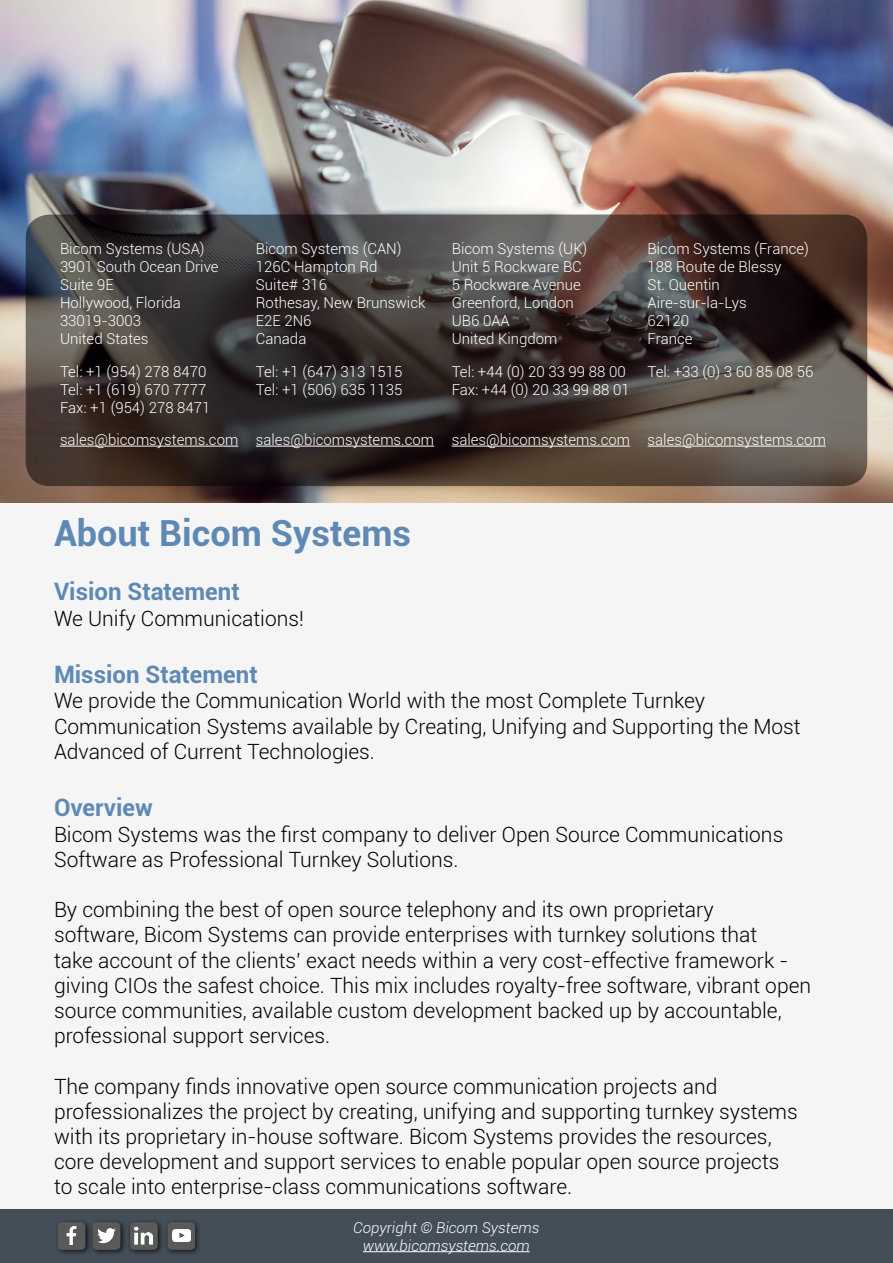
<style>
.page{position:relative;width:893px;height:1263px;background:#fff}
.page>*{position:absolute;margin:0;border:0;box-sizing:border-box;transform-origin:0 0}
.t1{font:700 36px "Roboto";color:#5f89b5}
.t2{font:700 24px "Roboto";color:#5f89b5}
.t3{font:300 21px/25.2px "Roboto";color:#000}
.t4{font:300 15px/18px "Roboto";color:#fff}
.t5{font:italic 300 15px/18px "Roboto";color:#fff;text-align:center}
</style>
<div class="page">
<div style="left:0;top:1px;width:893px;height:1261px;background:#f5f5f5"></div>
<img style="left:0;top:0;width:893px;height:502px">
<svg style="left:26px;top:215px;width:840px;height:270px"></svg>
<div style="left:26px;top:215px;width:841px;height:271px;border:2px solid #000;border-radius:23px"></div>
<hr style="left:60px;top:446px;width:178px;height:1px;background:#fff">
<hr style="left:256px;top:446px;width:178px;height:1px;background:#fff">
<hr style="left:452px;top:446px;width:178px;height:1px;background:#fff">
<hr style="left:648px;top:446px;width:178px;height:1px;background:#fff">
<div style="left:1px;top:1210px;width:891px;height:52px;background:#444e59"></div>
<div style="left:0;top:1209px;width:893px;height:54px;border:2px solid #444e59"></div>
<div style="left:54px;top:1218px;width:38px;height:38px;background:#000;opacity:.75"></div>
<div style="left:58px;top:1222px;width:27px;height:28px;background:#595a5a;border-radius:4px"></div>
<img style="left:66px;top:1227px;width:11px;height:18px">
<div style="left:89px;top:1218px;width:38px;height:38px;background:#000;opacity:.75"></div>
<div style="left:93px;top:1222px;width:27px;height:28px;background:#595a5a;border-radius:4px"></div>
<img style="left:98px;top:1228px;width:18px;height:15px">
<div style="left:126px;top:1218px;width:38px;height:38px;background:#000;opacity:.75"></div>
<div style="left:130px;top:1222px;width:28px;height:28px;background:#595a5a;border-radius:4px"></div>
<img style="left:135px;top:1227px;width:18px;height:18px">
<div style="left:164px;top:1218px;width:38px;height:38px;background:#000;opacity:.75"></div>
<div style="left:167px;top:1222px;width:28px;height:28px;background:#595a5a;border-radius:4px"></div>
<img style="left:172px;top:1229px;width:18px;height:13px">
<hr style="left:363px;top:1251px;width:167px;height:1px;background:#fff">
<p class="t4" style="left:60px;top:239px;width:160px">Bicom Systems (USA)<br>3901 South Ocean Drive<br>Suite 9E<br>Hollywood, Florida<br>33019-3003<br>United States</p>
<p class="t4" style="left:256px;top:239px;width:171px">Bicom Systems (CAN)<br>126C Hampton Rd<br>Suite# 316<br>Rothesay, New Brunswick<br>E2E 2N6<br>Canada</p>
<p class="t4" style="left:452px;top:239px;width:137px">Bicom Systems (UK)<br>Unit 5 Rockware BC<br>5 Rockware Avenue<br>Greenford, London<br>UB6 0AA<br>United Kingdom</p>
<p class="t4" style="left:648px;top:239px;width:163px">Bicom Systems (France)<br>188 Route de Blessy<br>St. Quentin<br>Aire-sur-la-Lys<br>62120<br>France</p>
<p class="t4" style="left:60px;top:362px;width:152px">Tel: +1 (954) 278 8470<br>Tel: +1 (619) 670 7777<br>Fax: +1 (954) 278 8471</p>
<p class="t4" style="left:256px;top:362px;width:148px">Tel: +1 (647) 313 1515<br>Tel: +1 (506) 635 1135</p>
<p class="t4" style="left:452px;top:362px;width:180px">Tel: +44 (0) 20 33 99 88 00<br>Fax: +44 (0) 20 33 99 88 01</p>
<p class="t4" style="left:648px;top:362px;width:167px">Tel: +33 (0) 3 60 85 08 56</p>
<p class="t4" style="left:60px;top:430px;width:767px">sales@bicomsystems.com sales@bicomsystems.com sales@bicomsystems.com sales@bicomsystems.com</p>
<h1 class="t1" style="left:54px;top:508px;width:359px">About Bicom Systems</h1>
<p class="t2" style="left:54px;top:575px;width:187px">Vision Statement</p>
<p class="t3" style="left:54px;top:605px;width:251px">We Unify Communications!</p>
<p class="t2" style="left:54px;top:658px;width:205px">Mission Statement</p>
<p class="t3" style="left:54px;top:687px;width:748px">We provide the Communication World with the most Complete Turnkey<br>Communication Systems available by Creating, Unifying and Supporting the Most<br>Advanced of Current Technologies.</p>
<p class="t2" style="left:54px;top:791px;width:100px">Overview</p>
<p class="t3" style="left:54px;top:821px;width:731px">Bicom Systems was the first company to deliver Open Source Communications<br>Software as Professional Turnkey Solutions.</p>
<p class="t3" style="left:54px;top:896px;width:759px">By combining the best of open source telephony and its own proprietary<br>software, Bicom Systems can provide enterprises with turnkey solutions that<br>take account of the clients’ exact needs within a very cost-effective framework - giving CIOs the safest choice. This mix includes royalty-free software, vibrant open source communities, available custom development backed up by accountable, professional support services.</p>
<p class="t3" style="left:54px;top:1073px;width:745px">The company finds innovative open source communication projects and professionalizes the project by creating, unifying and supporting turnkey systems with its proprietary in-house software. Bicom Systems provides the resources, core development and support services to enable popular open source projects to scale into enterprise-class communications software.</p>
<p class="t5" style="left:353px;top:1218px;width:188px">Copyright © Bicom Systems www.bicomsystems.com</p>
</div>
